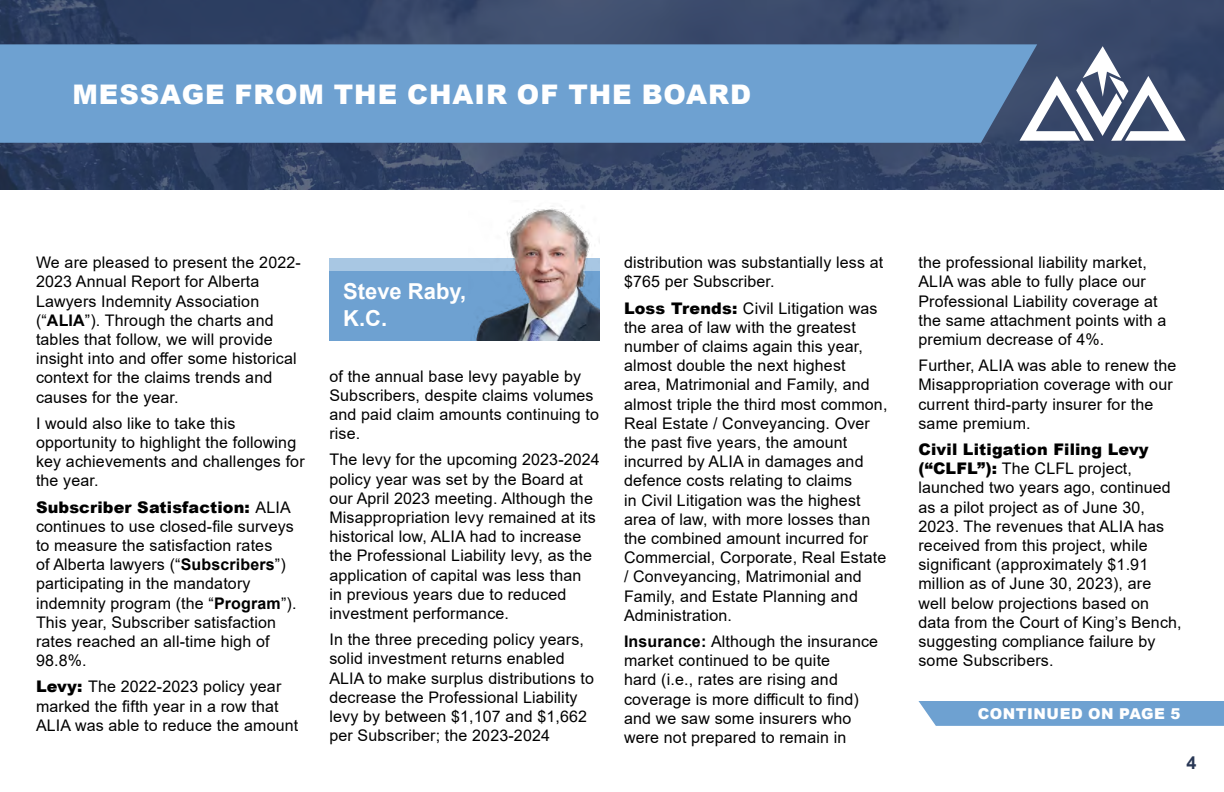
<style>
.page{position:relative;width:1224px;height:792px;background:#fff}
.page>*{position:absolute;margin:0;border:0;box-sizing:border-box;transform-origin:0 0}
.t1{font:900 27px "Arial";letter-spacing:.035em;color:#fff}
.t2{font:700 22px/26.4px "Arial";color:#fff}
.t3{font:700 18px "Arial";color:#2a3856}
.t4{font:16px/19.2px "Arial";letter-spacing:.01em;color:#000}
.t5{font:900 15px "Arial";letter-spacing:.035em;color:#fff}
.s1{font-weight:700}
.s2{font-weight:900}
</style>
<div class="page">
<img style="left:0;top:0;width:1224px;height:190px">
<div style="left:0;top:44px;width:1037px;height:99px;background:#6ea1d1"></div>
<svg style="left:1020px;top:46px;width:166px;height:95px"></svg>
<div style="left:918px;top:701px;width:306px;height:25px;background:#6ea1d1"></div>
<div style="left:329px;top:271px;width:271px;height:70px;background:#6ea1d1"></div>
<div style="left:329px;top:258px;width:271px;height:13px;background:#a8c7e3"></div>
<img style="left:474px;top:206px;width:126px;height:135px">
<h1 class="t1" style="left:72px;top:74px;width:680px">MESSAGE FROM THE CHAIR OF THE BOARD</h1>
<p class="t4" style="left:36px;top:253px;width:266px">We are pleased to present the 2022-<br>2023 Annual Report for Alberta<br>Lawyers Indemnity Association (“<span class="s1">ALIA</span>”). Through the charts and tables that follow, we will provide insight into and offer some historical context for the claims trends and causes for the year.</p>
<p class="t4" style="left:36px;top:413px;width:270px">I would also like to take this opportunity to highlight the following key achievements and challenges for the year.</p>
<p class="t4" style="left:36px;top:497px;width:262px"><span class="s2">Subscriber Satisfaction:</span> ALIA continues to use closed-file surveys to measure the satisfaction rates<br>of Alberta lawyers (“<span class="s1">Subscribers</span>”) participating in the mandatory indemnity program (the “<span class="s1">Program</span>”).<br>This year, Subscriber satisfaction rates reached an all-time high of<br>98.8%.</p>
<p class="t4" style="left:36px;top:677px;width:264px"><span class="s2">Levy:</span> The 2022-2023 policy year marked the fifth year in a row that<br>ALIA was able to reduce the amount</p>
<h2 class="t2" style="left:343px;top:279px;width:125px">Steve Raby,<br>K.C.</h2>
<p class="t4" style="left:329px;top:366px;width:271px">of the annual base levy payable by<br>Subscribers, despite claims volumes and paid claim amounts continuing to rise.</p>
<p class="t4" style="left:329px;top:450px;width:272px">The levy for the upcoming 2023-2024 policy year was set by the Board at our April 2023 meeting. Although the Misappropriation levy remained at its historical low, ALIA had to increase the Professional Liability levy, as the application of capital was less than<br>in previous years due to reduced investment performance.</p>
<p class="t4" style="left:329px;top:630px;width:266px">In the three preceding policy years, solid investment returns enabled ALIA to make surplus distributions to decrease the Professional Liability levy by between $1,107 and $1,662 per Subscriber; the 2023-2024</p>
<p class="t4" style="left:624px;top:253px;width:261px">distribution was substantially less at $765 per Subscriber.</p>
<p class="t4" style="left:624px;top:298px;width:265px"><span class="s2">Loss Trends:</span> Civil Litigation was the area of law with the greatest number of claims again this year, almost double the next highest<br>area, Matrimonial and Family, and almost triple the third most common,<br>Real Estate / Conveyancing. Over the past five years, the amount incurred by ALIA in damages and defence costs relating to claims<br>in Civil Litigation was the highest area of law, with more losses than the combined amount incurred for<br>Commercial, Corporate, Real Estate / Conveyancing, Matrimonial and<br>Family, and Estate Planning and<br>Administration.</p>
<p class="t4" style="left:624px;top:632px;width:256px"><span class="s1">Insurance:</span> Although the insurance market continued to be quite<br>hard (i.e., rates are rising and coverage is more difficult to find) and we saw some insurers who were not prepared to remain in</p>
<p class="t4" style="left:918px;top:253px;width:249px">the professional liability market,<br>ALIA was able to fully place our<br>Professional Liability coverage at the same attachment points with a premium decrease of 4%.</p>
<p class="t4" style="left:918px;top:356px;width:260px">Further, ALIA was able to renew the<br>Misappropriation coverage with our current third-party insurer for the same premium.</p>
<p class="t4" style="left:918px;top:440px;width:265px"><span class="s2">Civil Litigation Filing Levy (“CLFL”):</span> The CLFL project, launched two years ago, continued as a pilot project as of June 30,<br>2023. The revenues that ALIA has received from this project, while significant (approximately $1.91 million as of June 30, 2023), are well below projections based on data from the Court of King’s Bench, suggesting compliance failure by some Subscribers.</p>
<p class="t5" style="left:978px;top:703px;width:204px">CONTINUED ON PAGE 5</p>
<p class="t3" style="left:1186px;top:750px;width:12px">4</p>
</div>
